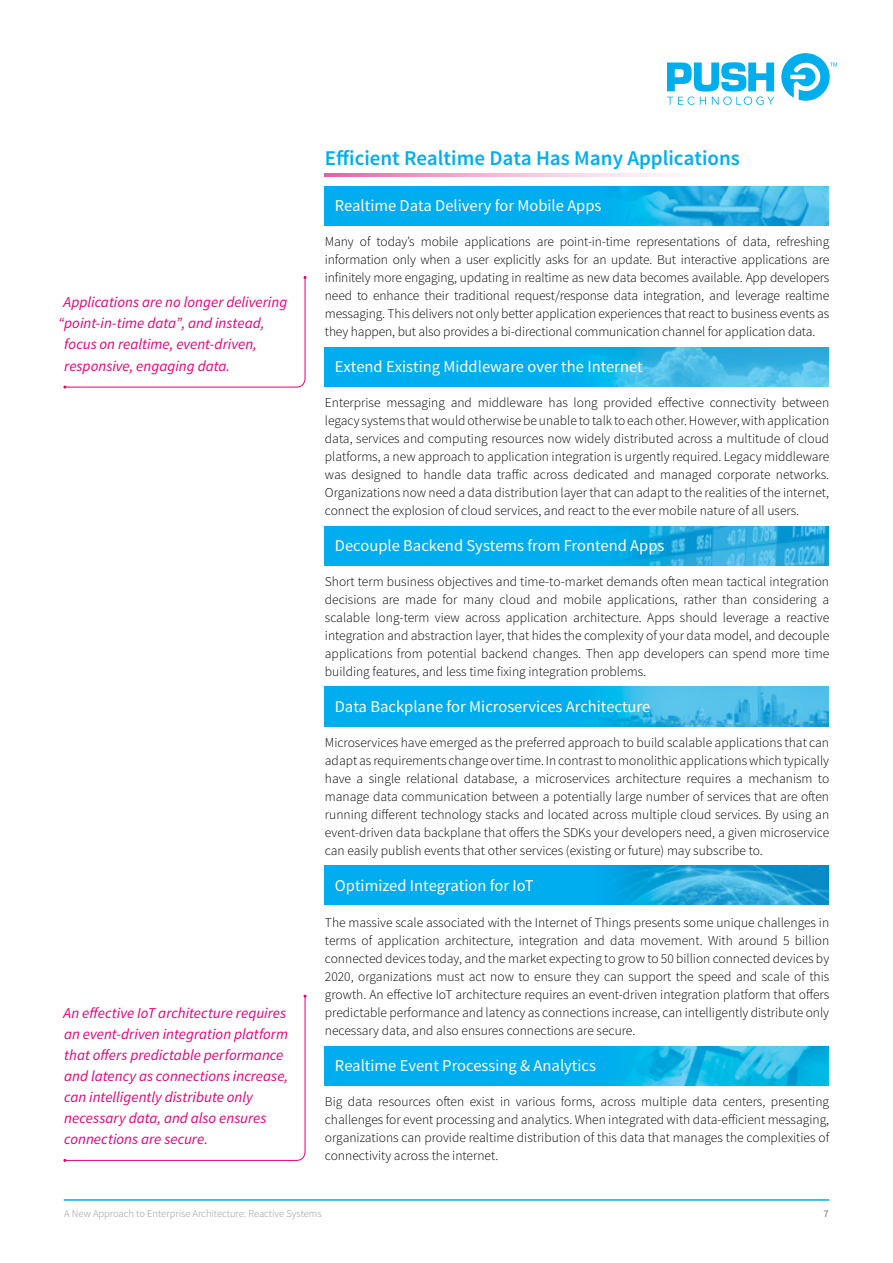
<style>
.page{position:relative;width:893px;height:1263px;background:#fff}
.page>*{position:absolute;margin:0;border:0;box-sizing:border-box;transform-origin:0 0}
.t1{font:600 21px "Source Sans Pro";color:#00aeef}
.t2{font:16.5px "Source Sans Pro";color:#fff}
.t3{font:italic 15px/21px "Source Sans Pro";color:#e20177}
.t4{font:300 13.5px/18px "Source Sans Pro";color:#000;text-align:justify}
.t5{font:300 10.5px "Source Sans Pro";color:#939598}
.t6{font:600 10.5px "Source Sans Pro";color:#939598}
</style>
<div class="page">
<svg style="left:667px;top:62px;width:107px;height:43px"></svg>
<svg style="left:781px;top:53px;width:56px;height:48px"></svg>
<img style="left:325px;top:1046px;width:504px;height:39px">
<img style="left:325px;top:865px;width:504px;height:40px">
<img style="left:325px;top:687px;width:504px;height:39px">
<img style="left:325px;top:526px;width:504px;height:39px">
<img style="left:325px;top:347px;width:504px;height:39px">
<img style="left:325px;top:186px;width:504px;height:39px">
<hr style="left:64px;top:1199px;width:765px;height:2px;background:#00aeef">
<svg style="left:325px;top:173px;width:345px;height:3px"></svg>
<svg style="left:63px;top:276px;width:244px;height:113px"></svg>
<svg style="left:63px;top:995px;width:244px;height:167px"></svg>
<p class="t3" style="left:64px;top:292px;width:225px">Applications are no longer delivering</p>
<p class="t3" style="left:58px;top:313px;width:208px">“point-in-time data”, and instead,</p>
<p class="t3" style="left:64px;top:334px;width:194px">focus on realtime, event-driven,</p>
<p class="t3" style="left:64px;top:356px;width:167px">responsive, engaging data.</p>
<p class="t3" style="left:64px;top:1002px;width:226px">An effective IoT architecture requires an event-driven integration platform that offers predictable performance and latency as connections increase, can intelligently distribute only necessary data, and also ensures connections are secure.</p>
<h1 class="t1" style="left:325px;top:144px;width:416px">Efficient Realtime Data Has Many Applications</h1>
<p class="t2" style="left:335px;top:195px;width:268px">Realtime Data Delivery for Mobile Apps</p>
<p class="t4" style="left:325px;top:232px;width:506px">Many of today’s mobile applications are point-in-time representations of data, refreshing information only when a user explicitly asks for an update. But interactive applications are infinitely more engaging, updating in realtime as new data becomes available. App developers need to enhance their traditional request/response data integration, and leverage realtime messaging. This delivers not only better application experiences that react to business events as they happen, but also provides a bi-directional communication channel for application data.</p>
<p class="t2" style="left:335px;top:356px;width:309px">Extend Existing Middleware over the Internet</p>
<p class="t4" style="left:325px;top:393px;width:506px">Enterprise messaging and middleware has long provided effective connectivity between legacy systems that would otherwise be unable to talk to each other. However, with application data, services and computing resources now widely distributed across a multitude of cloud platforms, a new approach to application integration is urgently required. Legacy middleware was designed to handle data traffic across dedicated and managed corporate networks.<br>Organizations now need a data distribution layer that can adapt to the realities of the internet, connect the explosion of cloud services, and react to the ever mobile nature of all users.</p>
<p class="t2" style="left:335px;top:535px;width:331px">Decouple Backend Systems from Frontend Apps</p>
<p class="t4" style="left:325px;top:572px;width:506px">Short term business objectives and time-to-market demands often mean tactical integration decisions are made for many cloud and mobile applications, rather than considering a scalable long-term view across application architecture. Apps should leverage a reactive integration and abstraction layer, that hides the complexity of your data model, and decouple applications from potential backend changes. Then app developers can spend more time building features, and less time fixing integration problems.</p>
<p class="t2" style="left:335px;top:696px;width:317px">Data Backplane for Microservices Architecture</p>
<p class="t4" style="left:325px;top:733px;width:506px">Microservices have emerged as the preferred approach to build scalable applications that can adapt as requirements change over time. In contrast to monolithic applications which typically have a single relational database, a microservices architecture requires a mechanism to manage data communication between a potentially large number of services that are often running different technology stacks and located across multiple cloud services. By using an event-driven data backplane that offers the SDKs your developers need, a given microservice can easily publish events that other services (existing or future) may subscribe to.</p>
<p class="t2" style="left:335px;top:875px;width:200px">Optimized Integration for IoT</p>
<p class="t4" style="left:325px;top:913px;width:506px">The massive scale associated with the Internet of Things presents some unique challenges in terms of application architecture, integration and data movement. With around 5 billion connected devices today, and the market expecting to grow to 50 billion connected devices by 2020, organizations must act now to ensure they can support the speed and scale of this growth. An effective IoT architecture requires an event-driven integration platform that offers predictable performance and latency as connections increase, can intelligently distribute only necessary data, and also ensures connections are secure.</p>
<p class="t2" style="left:335px;top:1055px;width:263px">Realtime Event Processing &amp; Analytics</p>
<p class="t4" style="left:325px;top:1092px;width:506px">Big data resources often exist in various forms, across multiple data centers, presenting challenges for event processing and analytics. When integrated with data-efficient messaging, organizations can provide realtime distribution of this data that manages the complexities of connectivity across the internet.</p>
<p class="t5" style="left:64px;top:1207px;width:259px">A New Approach to Enterprise Architecture: Reactive Systems</p>
<p class="t6" style="left:824px;top:1207px;width:7px">7</p>
</div>
